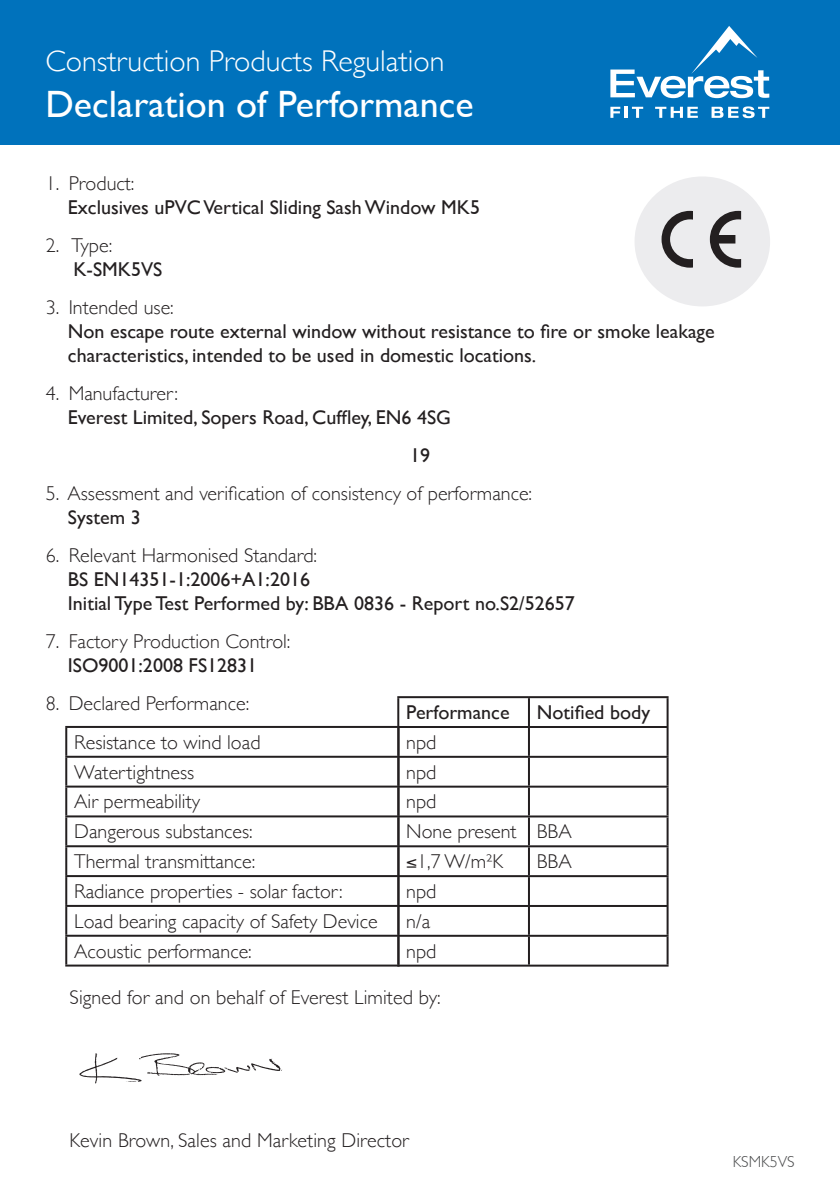
<style>
.page{position:relative;width:840px;height:1191px;background:#fff}
.page>*{position:absolute;margin:0;border:0;box-sizing:border-box;transform-origin:0 0}
.t1{font:38px "Gill Sans";color:#fff}
.t2{font:300 30px "Gill Sans";color:#fff}
.t3{font:300 20px/29.8px "Gill Sans";color:#231f20}
.t4{font:20px/24px "Gill Sans";color:#231f20}
.t5{font:300 16px "Gill Sans";color:#4b4c4d}
</style>
<div class="page">
<hr style="left:65px;top:726px;width:334px;height:2px;background:#231f20">
<hr style="left:65px;top:728px;width:2px;height:27px;background:#231f20">
<hr style="left:65px;top:755px;width:334px;height:2px;background:#231f20">
<hr style="left:65px;top:757px;width:2px;height:28px;background:#231f20">
<hr style="left:65px;top:785px;width:334px;height:2px;background:#231f20">
<hr style="left:65px;top:787px;width:2px;height:28px;background:#231f20">
<hr style="left:65px;top:815px;width:334px;height:2px;background:#231f20">
<hr style="left:65px;top:817px;width:2px;height:28px;background:#231f20">
<hr style="left:65px;top:845px;width:334px;height:2px;background:#231f20">
<hr style="left:65px;top:847px;width:2px;height:28px;background:#231f20">
<hr style="left:65px;top:875px;width:334px;height:2px;background:#231f20">
<hr style="left:65px;top:877px;width:2px;height:28px;background:#231f20">
<hr style="left:65px;top:905px;width:334px;height:2px;background:#231f20">
<hr style="left:65px;top:907px;width:2px;height:27px;background:#231f20">
<hr style="left:65px;top:934px;width:334px;height:2px;background:#231f20">
<hr style="left:65px;top:936px;width:2px;height:28px;background:#231f20">
<hr style="left:65px;top:964px;width:334px;height:2px;background:#231f20">
<hr style="left:397px;top:696px;width:131px;height:2px;background:#231f20">
<hr style="left:397px;top:698px;width:2px;height:28px;background:#231f20">
<hr style="left:528px;top:696px;width:140px;height:2px;background:#231f20">
<hr style="left:527px;top:698px;width:2px;height:28px;background:#231f20">
<hr style="left:666px;top:698px;width:2px;height:28px;background:#231f20">
<hr style="left:397px;top:726px;width:131px;height:2px;background:#231f20">
<hr style="left:397px;top:728px;width:2px;height:28px;background:#231f20">
<hr style="left:528px;top:726px;width:140px;height:2px;background:#231f20">
<hr style="left:527px;top:728px;width:2px;height:28px;background:#231f20">
<hr style="left:666px;top:728px;width:2px;height:28px;background:#231f20">
<hr style="left:397px;top:756px;width:131px;height:2px;background:#231f20">
<hr style="left:397px;top:758px;width:2px;height:27px;background:#231f20">
<hr style="left:528px;top:756px;width:140px;height:2px;background:#231f20">
<hr style="left:527px;top:758px;width:2px;height:27px;background:#231f20">
<hr style="left:666px;top:758px;width:2px;height:27px;background:#231f20">
<hr style="left:397px;top:785px;width:131px;height:2px;background:#231f20">
<hr style="left:397px;top:787px;width:2px;height:28px;background:#231f20">
<hr style="left:528px;top:785px;width:140px;height:2px;background:#231f20">
<hr style="left:527px;top:787px;width:2px;height:28px;background:#231f20">
<hr style="left:666px;top:787px;width:2px;height:28px;background:#231f20">
<hr style="left:397px;top:815px;width:131px;height:2px;background:#231f20">
<hr style="left:397px;top:817px;width:2px;height:28px;background:#231f20">
<hr style="left:528px;top:815px;width:140px;height:2px;background:#231f20">
<hr style="left:527px;top:817px;width:2px;height:28px;background:#231f20">
<hr style="left:666px;top:817px;width:2px;height:28px;background:#231f20">
<hr style="left:397px;top:845px;width:131px;height:2px;background:#231f20">
<hr style="left:397px;top:847px;width:2px;height:28px;background:#231f20">
<hr style="left:528px;top:845px;width:140px;height:2px;background:#231f20">
<hr style="left:527px;top:847px;width:2px;height:28px;background:#231f20">
<hr style="left:666px;top:847px;width:2px;height:28px;background:#231f20">
<hr style="left:397px;top:875px;width:131px;height:2px;background:#231f20">
<hr style="left:397px;top:877px;width:2px;height:28px;background:#231f20">
<hr style="left:528px;top:875px;width:140px;height:2px;background:#231f20">
<hr style="left:527px;top:877px;width:2px;height:28px;background:#231f20">
<hr style="left:666px;top:877px;width:2px;height:28px;background:#231f20">
<hr style="left:397px;top:905px;width:131px;height:2px;background:#231f20">
<hr style="left:397px;top:907px;width:2px;height:27px;background:#231f20">
<hr style="left:528px;top:905px;width:140px;height:2px;background:#231f20">
<hr style="left:527px;top:907px;width:2px;height:27px;background:#231f20">
<hr style="left:666px;top:907px;width:2px;height:27px;background:#231f20">
<hr style="left:397px;top:934px;width:131px;height:2px;background:#231f20">
<hr style="left:397px;top:936px;width:2px;height:28px;background:#231f20">
<hr style="left:528px;top:934px;width:140px;height:2px;background:#231f20">
<hr style="left:527px;top:936px;width:2px;height:28px;background:#231f20">
<hr style="left:666px;top:936px;width:2px;height:28px;background:#231f20">
<hr style="left:397px;top:964px;width:131px;height:2px;background:#231f20">
<hr style="left:528px;top:964px;width:140px;height:2px;background:#231f20">
<div style="left:0;top:0;width:839px;height:144px;background:#0072bc"></div>
<div style="left:634px;top:176px;width:135px;height:130px;background:#ececee;border-radius:50%"></div>
<svg style="left:709px;top:211px;width:31px;height:57px"></svg>
<svg style="left:661px;top:211px;width:31px;height:57px"></svg>
<svg style="left:610px;top:26px;width:158px;height:72px"></svg>
<svg style="left:610px;top:107px;width:32px;height:11px"></svg>
<svg style="left:655px;top:107px;width:42px;height:11px"></svg>
<svg style="left:711px;top:106px;width:57px;height:12px"></svg>
<img style="left:79px;top:1053px;width:203px;height:31px">
<h2 class="t2" style="left:45px;top:38px;width:400px">Construction Products Regulation</h2>
<h1 class="t1" style="left:45px;top:82px;width:429px">Declaration of Performance</h1>
<p class="t3" style="left:46px;top:167px;width:90px">1. Product:</p>
<p class="t4" style="left:68px;top:195px;width:413px">Exclusives uPVC Vertical Sliding Sash Window MK5</p>
<p class="t3" style="left:46px;top:229px;width:68px">2. Type:</p>
<p class="t4" style="left:73px;top:257px;width:90px">K-SMK5VS</p>
<p class="t3" style="left:46px;top:291px;width:129px">3. Intended use:</p>
<p class="t4" style="left:68px;top:319px;width:648px">Non escape route external window without resistance to fire or smoke leakage characteristics, intended to be used in domestic locations.</p>
<p class="t3" style="left:46px;top:377px;width:134px">4. Manufacturer:</p>
<p class="t4" style="left:410px;top:398px;width:42px;line-height:38px;text-indent:-342px">Everest Limited, Sopers Road, Cuffley, EN6 4SG<br>19</p>
<p class="t3" style="left:46px;top:477px;width:487px">5. Assessment and verification of consistency of performance:</p>
<p class="t4" style="left:68px;top:505px;width:74px">System 3</p>
<p class="t3" style="left:46px;top:539px;width:273px">6. Relevant Harmonised Standard:</p>
<p class="t4" style="left:68px;top:567px;width:508px">BS EN14351-1:2006+A1:2016<br>Initial Type Test Performed by: BBA 0836 - Report no.S2/52657</p>
<p class="t3" style="left:46px;top:625px;width:246px">7. Factory Production Control:</p>
<p class="t4" style="left:68px;top:653px;width:191px">ISO9001:2008 FS12831</p>
<p class="t3" style="left:74px;top:683px;width:188px;line-height:38.8px;text-indent:-29px">8. Declared Performance:<br>Resistance to wind load</p>
<p class="t3" style="left:74px;top:756px;width:305px">Watertightness<br>Air permeability<br>Dangerous substances:<br>Thermal transmittance:<br>Radiance properties - solar factor:<br>Load bearing capacity of Safety Device<br>Acoustic performance:</p>
<p class="t4" style="left:406px;top:700px;width:105px">Performance</p>
<p class="t4" style="left:536px;top:700px;width:115px">Notified body</p>
<p class="t3" style="left:406px;top:726px;width:167px">npd<br>npd<br>npd<br>None present BBA ≤1,7 W/m²K</p>
<p class="t3" style="left:536px;top:845px;width:36px">BBA</p>
<p class="t3" style="left:406px;top:875px;width:32px">npd n/a npd</p>
<p class="t3" style="left:69px;top:982px;width:372px">Signed for and on behalf of Everest Limited by:</p>
<p class="t3" style="left:69px;top:1124px;width:341px">Kevin Brown, Sales and Marketing Director</p>
<p class="t5" style="left:732px;top:1149px;width:63px">KSMK5VS</p>
</div>
